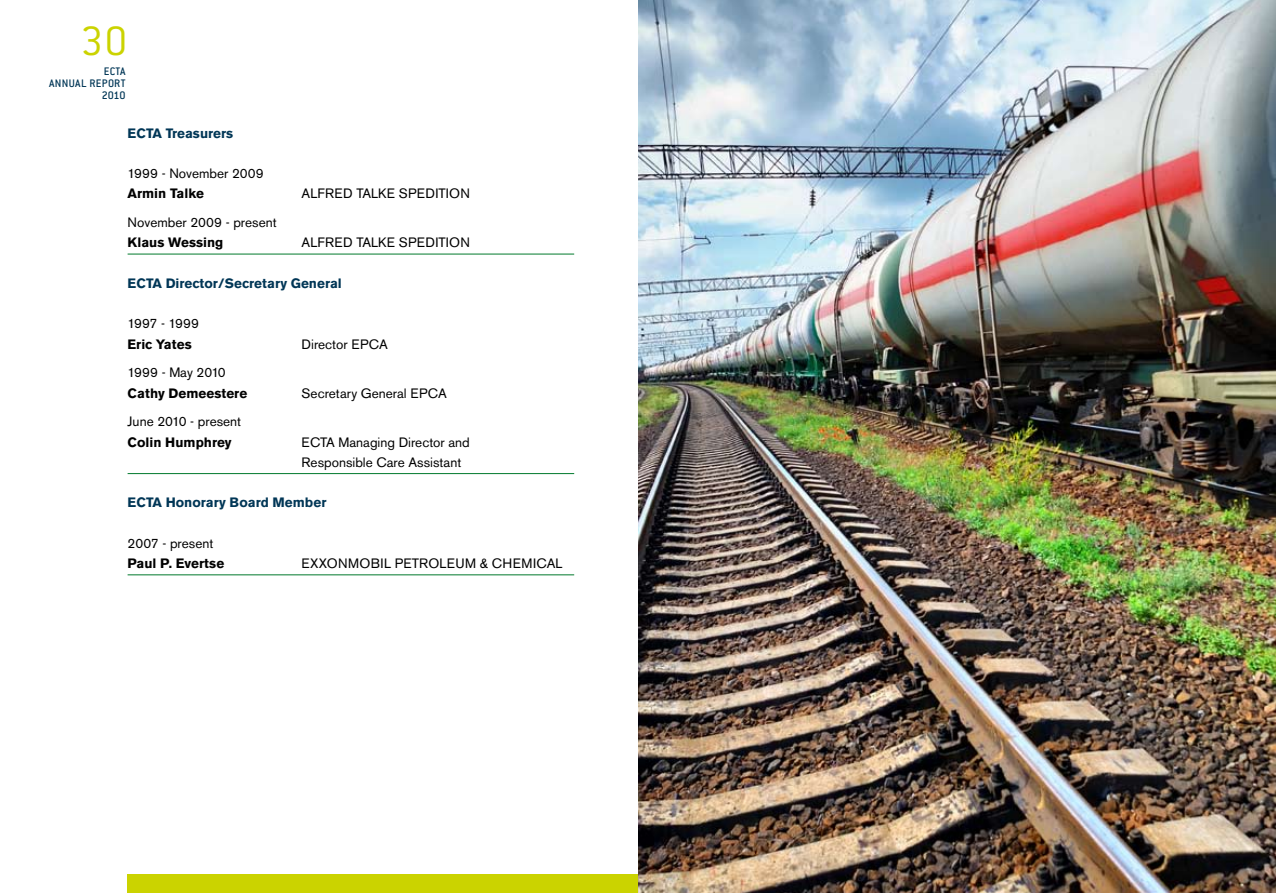
<style>
.page{position:relative;width:1276px;height:893px;background:#fff}
.page>*{position:absolute;margin:0;border:0;box-sizing:border-box;transform-origin:0 0}
.t1{font:300 45px "Conduit ITC";color:#cbd300}
.t2{font:13.5px/20.2px "Standard Grotesk BSK";color:#000}
.t3{font:700 13.5px "Standard Grotesk BSK";color:#000}
.t4{font:13.5px "Standard Grotesk BSK";letter-spacing:.02em;color:#000}
.t5{font:700 13.5px "Standard Grotesk BSK";color:#003656}
.t6{font:500 12px/12px "Conduit ITC";letter-spacing:.02em;color:#003656;text-align:right}
</style>
<div class="page">
<div style="left:128px;top:875px;width:510px;height:18px;background:#cbd300"></div>
<hr style="left:128px;top:254px;width:446px;height:1px;background:#00792c">
<hr style="left:128px;top:473px;width:446px;height:1px;background:#00792c">
<hr style="left:128px;top:575px;width:446px;height:1px;background:#00792c">
<img style="left:638px;top:0;width:638px;height:893px">
<h1 class="t1" style="left:80px;top:16px;width:49px">30</h1>
<p class="t6" style="left:49px;top:66px;width:78px">ECTA<br>ANNUAL REPORT<br>2010</p>
<p class="t5" style="left:128px;top:125px;width:10px">ECTA</p>
<p class="t5" style="left:166px;top:125px;width:69px">Treasurers</p>
<p class="t2" style="left:128px;top:163px;width:138px">1999 - November 2009</p>
<p class="t3" style="left:128px;top:186px;width:78px">Armin Talke</p>
<p class="t4" style="left:302px;top:186px;width:170px">ALFRED TALKE SPEDITION</p>
<p class="t2" style="left:128px;top:212px;width:151px">November 2009 - present</p>
<p class="t3" style="left:128px;top:235px;width:97px">Klaus Wessing</p>
<p class="t4" style="left:302px;top:235px;width:170px">ALFRED TALKE SPEDITION</p>
<p class="t5" style="left:128px;top:275px;width:10px">ECTA</p>
<p class="t5" style="left:166px;top:275px;width:178px">Director/Secretary General</p>
<p class="t2" style="left:128px;top:314px;width:73px">1997 - 1999</p>
<p class="t3" style="left:128px;top:336px;width:66px">Eric Yates</p>
<p class="t2" style="left:302px;top:334px;width:88px">Director EPCA</p>
<p class="t2" style="left:128px;top:363px;width:100px">1999 - May 2010</p>
<p class="t3" style="left:128px;top:385px;width:121px">Cathy Demeestere</p>
<p class="t2" style="left:302px;top:383px;width:147px">Secretary General EPCA</p>
<p class="t2" style="left:128px;top:412px;width:115px">June 2010 - present</p>
<p class="t3" style="left:128px;top:434px;width:106px">Colin Humphrey</p>
<p class="t2" style="left:302px;top:432px;width:170px">ECTA Managing Director and<br>Responsible Care Assistant</p>
<p class="t5" style="left:128px;top:495px;width:10px">ECTA</p>
<p class="t5" style="left:166px;top:495px;width:162px">Honorary Board Member</p>
<p class="t2" style="left:128px;top:533px;width:87px">2007 - present</p>
<p class="t3" style="left:128px;top:556px;width:98px">Paul P. Evertse</p>
<p class="t4" style="left:302px;top:555px;width:262px">EXXONMOBIL PETROLEUM &amp; CHEMICAL</p>
</div>
